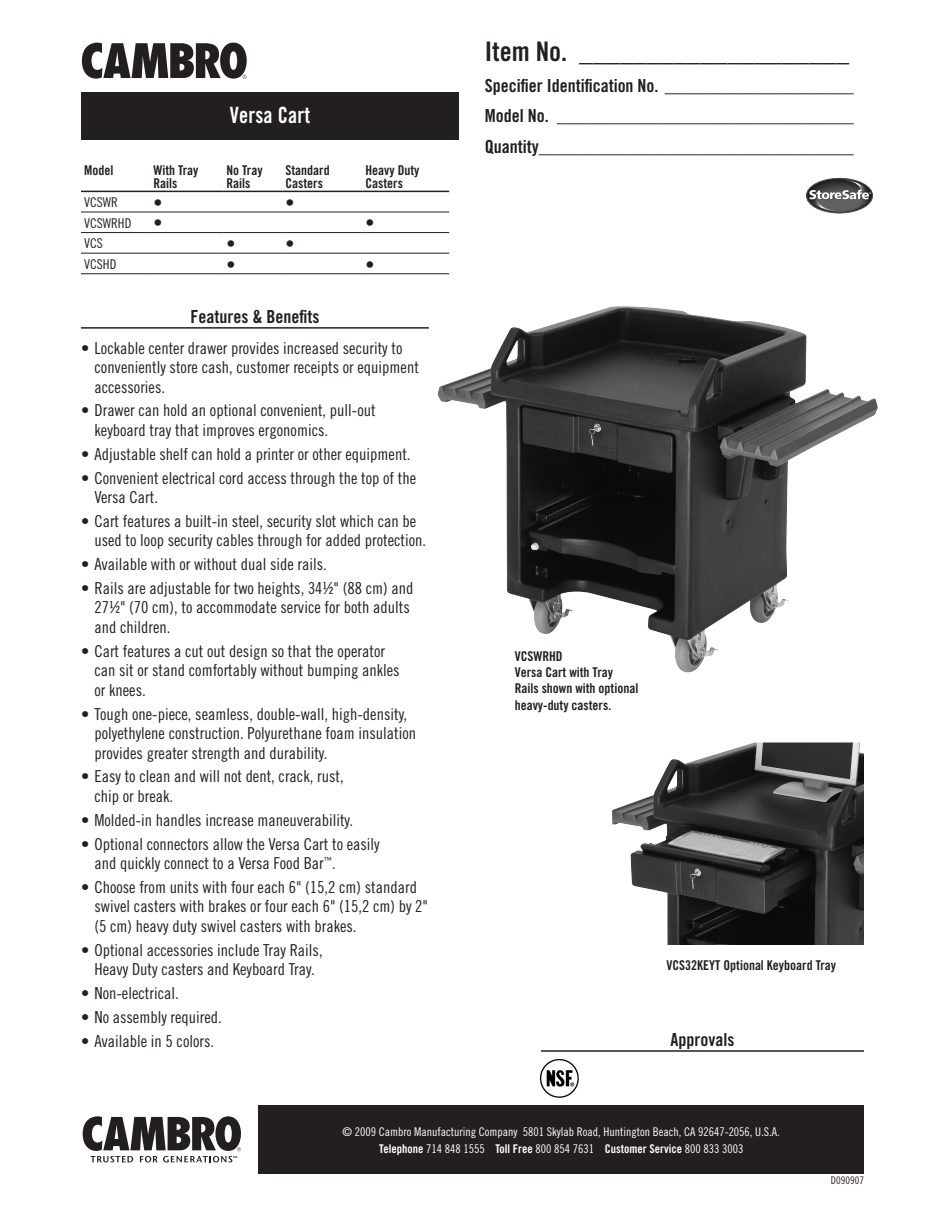
<style>
.page{position:relative;width:945px;height:1215px;background:#fff}
.page>*{position:absolute;margin:0;border:0;box-sizing:border-box;transform-origin:0 0}
.Item_info_lines{font:27px "Trade Gothic Bold Cond Twenty";color:#231f20}
.Subhead_1{font:22.35px "Trade Gothic Bold Cond Twenty";letter-spacing:.01em;color:#fff;scale:.91 1}
.Item_info_lines-2{font:18px "Trade Gothic Bold Cond Twenty";color:#231f20}
.Bulleted_Items{font:18px "Trade Gothic Bold Cond Twenty";color:#231f20}
.Subhead_3_with_rule{font:18px "Trade Gothic Bold Cond Twenty";color:#231f20}
.t1{font:18px "Trade Gothic Cond Eighteen";color:#231f20}
.Bulleted_Items-2{font:16.5px/19.5px "Trade Gothic Cond Eighteen";color:#231f20}
.t2{font:13.5px/13.5px "Trade Gothic Bold Cond Twenty";color:#231f20}
.t3{font:13.5px "Trade Gothic Cond Eighteen";color:#231f20}
.Company_Address{font:12px "Trade Gothic Cond Eighteen";color:#fff}
.Company_Address-2{font:12px "Trade Gothic Bold Cond Twenty";color:#fff}
.t4{font:10.5px "Trade Gothic Cond Eighteen";color:#231f20}
.s1{font-family:"Trade Gothic Cond Eighteen"}
</style>
<div class="page">
<img style="left:437px;top:308px;width:352px;height:365px">
<div style="left:259px;top:1106px;width:605px;height:68px;background:#231f20"></div>
<svg style="left:82px;top:43px;width:165px;height:36px"></svg>
<div style="left:81px;top:92px;width:378px;height:48px;background:#231f20"></div>
<hr style="left:81px;top:327px;width:348px;height:2px;background:#231f20">
<hr style="left:541px;top:1050px;width:323px;height:2px;background:#231f20">
<img style="left:540px;top:1060px;width:38px;height:38px">
<div style="left:806px;top:178px;width:67px;height:35px;border:1px solid #4b4c4d;border-radius:50%"></div>
<svg style="left:808px;top:179px;width:63px;height:33px"></svg>
<hr style="left:81px;top:212px;width:69px;height:1px;background:#231f20">
<hr style="left:150px;top:212px;width:73px;height:1px;background:#231f20">
<hr style="left:223px;top:212px;width:59px;height:1px;background:#231f20">
<hr style="left:282px;top:212px;width:80px;height:1px;background:#231f20">
<hr style="left:362px;top:212px;width:87px;height:1px;background:#231f20">
<hr style="left:81px;top:232px;width:69px;height:1px;background:#231f20">
<hr style="left:150px;top:232px;width:73px;height:1px;background:#231f20">
<hr style="left:223px;top:232px;width:59px;height:1px;background:#231f20">
<hr style="left:282px;top:232px;width:80px;height:1px;background:#231f20">
<hr style="left:362px;top:232px;width:87px;height:1px;background:#231f20">
<hr style="left:81px;top:253px;width:69px;height:1px;background:#231f20">
<hr style="left:150px;top:253px;width:73px;height:1px;background:#231f20">
<hr style="left:223px;top:253px;width:59px;height:1px;background:#231f20">
<hr style="left:282px;top:253px;width:80px;height:1px;background:#231f20">
<hr style="left:362px;top:253px;width:87px;height:1px;background:#231f20">
<hr style="left:81px;top:273px;width:69px;height:1px;background:#231f20">
<hr style="left:150px;top:273px;width:73px;height:1px;background:#231f20">
<hr style="left:223px;top:273px;width:59px;height:1px;background:#231f20">
<hr style="left:282px;top:273px;width:80px;height:1px;background:#231f20">
<hr style="left:362px;top:273px;width:87px;height:1px;background:#231f20">
<hr style="left:81px;top:191px;width:69px;height:1px;background:#231f20">
<hr style="left:150px;top:191px;width:73px;height:1px;background:#231f20">
<hr style="left:223px;top:191px;width:59px;height:1px;background:#231f20">
<hr style="left:282px;top:191px;width:80px;height:1px;background:#231f20">
<hr style="left:362px;top:191px;width:87px;height:1px;background:#231f20">
<img style="left:612px;top:742px;width:252px;height:203px">
<svg style="left:83px;top:1116px;width:158px;height:46px"></svg>
<p class="Subhead_1" style="left:230px;top:102px;width:90px">Versa Cart</p>
<p class="t2" style="left:84px;top:163px;width:31px">Model</p>
<p class="t2" style="left:153px;top:163px;width:47px">With Tray<br>Rails</p>
<p class="t2" style="left:226px;top:163px;width:38px">No Tray<br>Rails</p>
<p class="t2" style="left:286px;top:163px;width:46px">Standard<br>Casters</p>
<p class="t2" style="left:365px;top:163px;width:55px">Heavy Duty<br>Casters</p>
<p class="t3" style="left:84px;top:194px;width:35px">VCSWR</p>
<p class="t1" style="left:153px;top:192px;width:10px">•</p>
<p class="t1" style="left:286px;top:192px;width:10px">•</p>
<p class="t3" style="left:84px;top:215px;width:49px">VCSWRHD</p>
<p class="t1" style="left:153px;top:212px;width:10px">•</p>
<p class="t1" style="left:365px;top:212px;width:10px">•</p>
<p class="t3" style="left:84px;top:235px;width:20px">VCS</p>
<p class="t1" style="left:226px;top:233px;width:10px">•</p>
<p class="t1" style="left:286px;top:233px;width:10px">•</p>
<p class="t3" style="left:84px;top:256px;width:34px">VCSHD</p>
<p class="t1" style="left:226px;top:253px;width:10px">•</p>
<p class="t1" style="left:365px;top:253px;width:10px">•</p>
<p class="Bulleted_Items" style="left:190px;top:305px;width:130px">Features &amp; Benefits</p>
<p class="Bulleted_Items-2" style="left:94px;top:338px;width:326px;text-indent:-14px">• Lockable center drawer provides increased security to conveniently store cash, customer receipts or equipment accessories.</p>
<p class="Bulleted_Items-2" style="left:94px;top:401px;width:283px;text-indent:-14px">• Drawer can hold an optional convenient, pull-out keyboard tray that improves ergonomics.</p>
<p class="Bulleted_Items-2" style="left:81px;top:444px;width:331px">• Adjustable shelf can hold a printer or other equipment.</p>
<p class="Bulleted_Items-2" style="left:94px;top:468px;width:323px;text-indent:-14px">• Convenient electrical cord access through the top of the<br>Versa Cart.</p>
<p class="Bulleted_Items-2" style="left:94px;top:511px;width:333px;text-indent:-14px">• Cart features a built-in steel, security slot which can be used to loop security cables through for added protection.</p>
<p class="Bulleted_Items-2" style="left:81px;top:554px;width:247px">• Available with or without dual side rails.</p>
<p class="Bulleted_Items-2" style="left:94px;top:578px;width:320px;text-indent:-14px">• Rails are adjustable for two heights, 34½" (88 cm) and<br>27½" (70 cm), to accommodate service for both adults and children.</p>
<p class="Bulleted_Items-2" style="left:94px;top:641px;width:307px;text-indent:-14px">• Cart features a cut out design so that the operator can sit or stand comfortably without bumping ankles or knees.</p>
<p class="Bulleted_Items-2" style="left:94px;top:704px;width:323px;text-indent:-14px">• Tough one-piece, seamless, double-wall, high-density, polyethylene construction. Polyurethane foam insulation provides greater strength and durability.</p>
<p class="Bulleted_Items-2" style="left:94px;top:767px;width:251px;text-indent:-14px">• Easy to clean and will not dent, crack, rust, chip or break.</p>
<p class="Bulleted_Items-2" style="left:81px;top:810px;width:274px">• Molded-in handles increase maneuverability.</p>
<p class="Bulleted_Items-2" style="left:94px;top:834px;width:287px;text-indent:-14px">• Optional connectors allow the Versa Cart to easily and quickly connect to a Versa Food Bar<sup>™</sup>.</p>
<p class="Bulleted_Items-2" style="left:94px;top:877px;width:335px;text-indent:-14px">• Choose from units with four each 6" (15,2 cm) standard swivel casters with brakes or four each 6" (15,2 cm) by 2" (5 cm) heavy duty swivel casters with brakes.</p>
<p class="Bulleted_Items-2" style="left:81px;top:940px;width:243px;text-align:center">• Optional accessories include Tray Rails,<br>Heavy Duty casters and Keyboard Tray.</p>
<p class="Bulleted_Items-2" style="left:81px;top:983px;width:99px">• Non-electrical.</p>
<p class="Bulleted_Items-2" style="left:81px;top:1007px;width:142px">• No assembly required.</p>
<p class="Bulleted_Items-2" style="left:81px;top:1031px;width:135px">• Available in 5 colors.</p>
<p class="Item_info_lines" style="left:485px;top:35px;width:366px">Item No. ____________________</p>
<p class="Item_info_lines-2" style="left:485px;top:74px;width:370px">Specifier Identification No. _____________________</p>
<p class="Item_info_lines-2" style="left:485px;top:105px;width:370px">Model No. _________________________________</p>
<p class="Item_info_lines-2" style="left:485px;top:136px;width:370px">Quantity___________________________________</p>
<p class="t2" style="left:515px;top:648px;width:125px;line-height:16.2px">VCSWRHD<br>Versa Cart with Tray<br>Rails shown with optional heavy-duty casters.</p>
<p class="t2" style="left:667px;top:958px;width:171px">VCS32KEYT Optional Keyboard Tray</p>
<p class="Subhead_3_with_rule" style="left:671px;top:1028px;width:65px">Approvals</p>
<p class="Company_Address" style="left:343px;top:1125px;width:439px">© 2009 Cambro Manufacturing Company 5801 Skylab Road, Huntington Beach, CA 92647-2056, U.S.A.</p>
<p class="Company_Address-2" style="left:379px;top:1141px;width:366px">Telephone <span class="s1">714 848 1555</span> Toll Free <span class="s1">800 854 7631</span> Customer Service <span class="s1">800 833 3003</span></p>
<p class="t4" style="left:831px;top:1174px;width:35px">D090907</p>
</div>
